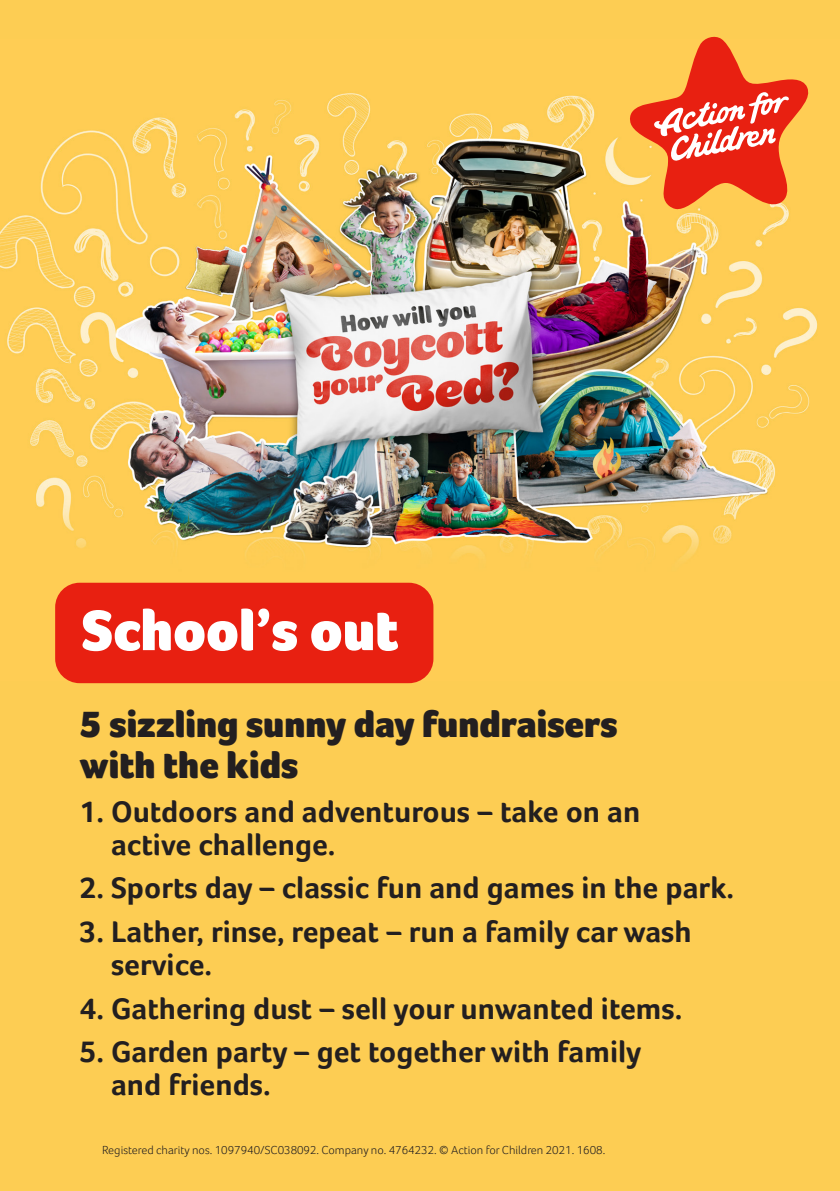
<style>
.page{position:relative;width:840px;height:1191px;background:#fff}
.page>*{position:absolute;margin:0;border:0;box-sizing:border-box;transform-origin:0 0}
.Toc_1{font:900 58.6px "Foco";color:#fff}
.Toc_1-2{font:900 38px/41px "Foco";color:#231f20}
.Toc_1-3{font:700 30.8px/33.2px "Foco";color:#231f20}
.t1{font:300 12px "Foco";color:#231f20}
</style>
<div class="page">
<div style="left:0;top:0;width:839px;height:1191px;background:#fdcd53"></div>
<img style="left:0;top:93px;width:818px;height:588px">
<div style="left:55px;top:583px;width:378px;height:100px;background:#e82011;border-radius:24px"></div>
<svg style="left:629px;top:36px;width:182px;height:174px"></svg>
<p class="Toc_1" style="left:82px;top:596px;width:318px">School’s out</p>
<p class="Toc_1-2" style="left:79px;top:703px;width:539px">5 sizzling sunny day fundraisers with the kids</p>
<p class="Toc_1-3" style="left:111px;top:794px;width:530px;text-indent:-32px">1. Outdoors and adventurous – take on an active challenge.</p>
<p class="Toc_1-3" style="left:79px;top:871px;width:655px">2. Sports day – classic fun and games in the park.</p>
<p class="Toc_1-3" style="left:111px;top:914px;width:582px;text-indent:-32px">3. Lather, rinse, repeat – run a family car wash service.</p>
<p class="Toc_1-3" style="left:79px;top:991px;width:604px">4. Gathering dust – sell your unwanted items.</p>
<p class="Toc_1-3" style="left:111px;top:1034px;width:531px;text-indent:-32px">5. Garden party – get together with family and friends.</p>
<p class="t1" style="left:102px;top:1143px;width:504px">Registered charity nos. 1097940/SC038092. Company no. 4764232. © Action for Children 2021. 1608.</p>
</div>
